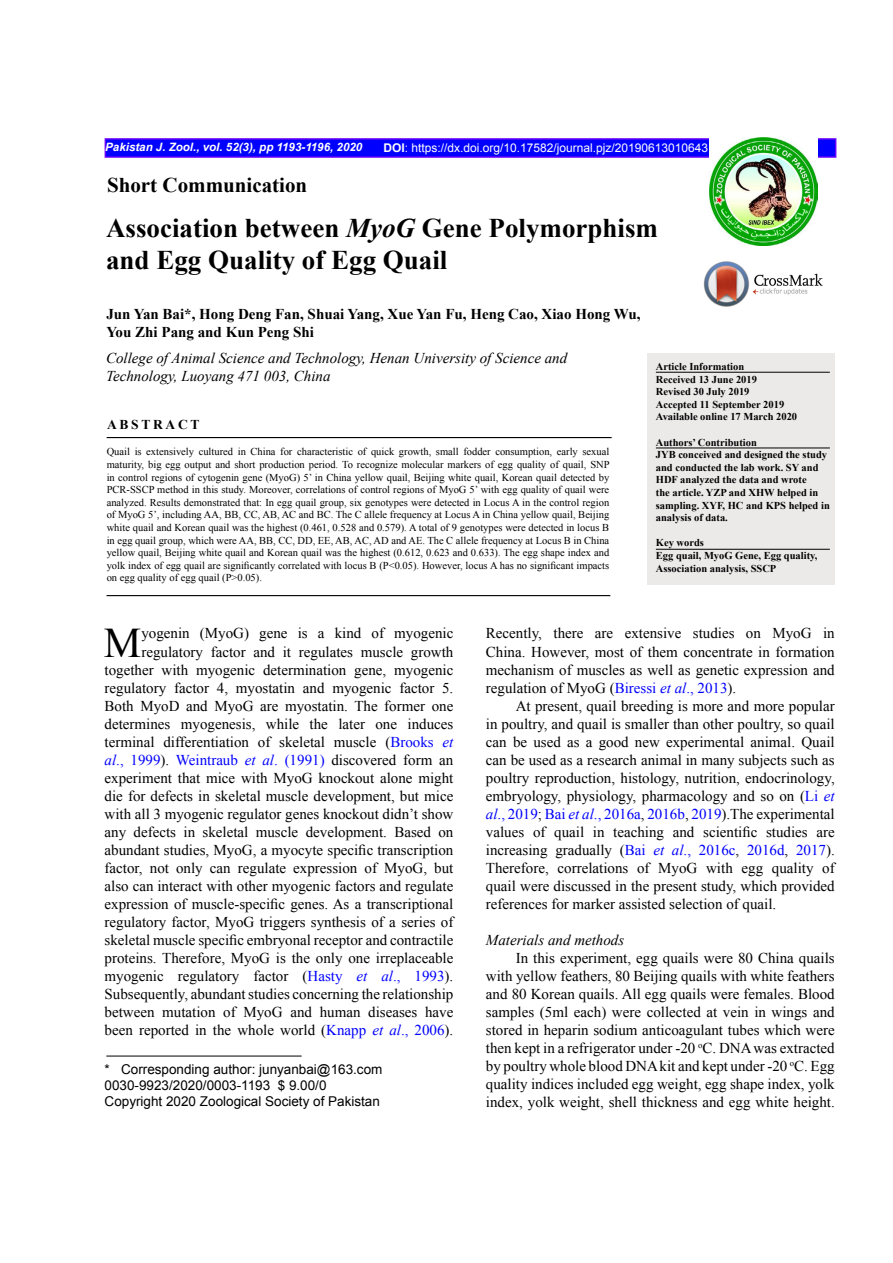
<style>
.page{position:relative;width:893px;height:1263px;background:#fff}
.page>*{position:absolute;margin:0;border:0;box-sizing:border-box;transform-origin:0 0}
.t1{font:42.15px "Times New Roman";color:#000}
.t2{font:700 27px/32.4px "Times New Roman";color:#000}
.t3{font:700 21px "Times New Roman";color:#000}
.t4{font:15px/18px "Times New Roman";color:#000;text-align:justify}
.t5{font:italic 15px/18px "Times New Roman";color:#000}
.t6{font:700 15px/18px "Times New Roman";color:#000}
.t7{font:13.5px/15.9px "Arial";color:#000}
.t8{font:700 13.5px "Times New Roman";letter-spacing:.2em;color:#000}
.t9{font:12px "Arial";color:#fff}
.t10{font:italic 700 11.55px "Arial";color:#fff}
.t11{font:10.5px/12.6px "Times New Roman";color:#000;text-align:justify}
.t12{font:700 10.5px/12.6px "Times New Roman";color:#000}
.s1{font-weight:700}
.s2{font-style:italic}
.s3{color:#00f}
.s4{font-style:italic;color:#00f}
</style>
<div class="page">
<img style="left:703px;top:261px;width:120px;height:45px">
<div style="left:105px;top:138px;width:731px;height:20px;background:#00f;border:2px solid #60f"></div>
<img style="left:709px;top:138px;width:108px;height:108px">
<div style="left:647px;top:353px;width:187px;height:231px;background:#ece9e9"></div>
<hr style="left:656px;top:448px;width:174px;height:1px;background:#000">
<hr style="left:107px;top:437px;width:505px;height:1px;background:#000">
<hr style="left:107px;top:595px;width:503px;height:1px;background:#000">
<hr style="left:656px;top:372px;width:174px;height:1px;background:#000">
<hr style="left:106px;top:1056px;width:196px;height:1px;background:#000">
<hr style="left:656px;top:549px;width:174px;height:1px;background:#000">
<p class="t10" style="left:105px;top:139px;width:259px">Pakistan J. Zool., vol. 52(3), pp 1193-1196, 2020</p>
<p class="t9" style="left:383px;top:140px;width:326px"><span class="s1">DOI</span>: https://dx.doi.org/10.17582/journal.pjz/20190613010643</p>
<h3 class="t3" style="left:107px;top:171px;width:202px">Short Communication</h3>
<h2 class="t2" style="left:106px;top:211px;width:553px">Association between <span class="s2">MyoG</span> Gene Polymorphism and Egg Quality of Egg Quail</h2>
<p class="t6" style="left:106px;top:305px;width:536px">Jun Yan Bai*, Hong Deng Fan, Shuai Yang, Xue Yan Fu, Heng Cao, Xiao Hong Wu,<br>You Zhi Pang and Kun Peng Shi</p>
<p class="t5" style="left:106px;top:349px;width:463px">College of Animal Science and Technology, Henan University of Science and<br>Technology, Luoyang 471 003, China</p>
<p class="t12" style="left:656px;top:360px;width:143px">Article Information<br>Received 13 June 2019<br>Revised 30 July 2019<br>Accepted 11 September 2019<br>Available online 17 March 2020</p>
<p class="t12" style="left:656px;top:435px;width:175px">Authors’ Contribution<br>JYB conceived and designed the study and conducted the lab work. SY and<br>HDF analyzed the data and wrote<br>the article. YZP and XHW helped in sampling. XYF, HC and KPS helped in analysis of data.</p>
<p class="t12" style="left:656px;top:536px;width:163px">Key words<br>Egg quail, MyoG Gene, Egg quality,<br>Association analysis, SSCP</p>
<p class="t8" style="left:107px;top:415px;width:94px">ABSTRACT</p>
<p class="t11" style="left:107px;top:445px;width:504px">Quail is extensively cultured in China for characteristic of quick growth, small fodder consumption, early sexual maturity, big egg output and short production period. To recognize molecular markers of egg quality of quail, SNP in control regions of cytogenin gene (MyoG) 5’ in China yellow quail, Beijing white quail, Korean quail detected by PCR-SSCP method in this study. Moreover, correlations of control regions of MyoG 5’ with egg quality of quail were analyzed. Results demonstrated that: In egg quail group, six genotypes were detected in Locus A in the control region of MyoG 5’, including AA, BB, CC, AB, AC and BC. The C allele frequency at Locus A in China yellow quail, Beijing white quail and Korean quail was the highest (0.461, 0.528 and 0.579). A total of 9 genotypes were detected in locus B in egg quail group, which were AA, BB, CC, DD, EE, AB, AC, AD and AE. The C allele frequency at Locus B in China yellow quail, Beijing white quail and Korean quail was the highest (0.612, 0.623 and 0.633). The egg shape index and yolk index of egg quail are significantly correlated with locus B (P&lt;0.05). However, locus A has no significant impacts on egg quality of egg quail (P&gt;0.05).</p>
<p class="t4" style="left:105px;top:624px;width:350px;text-align:right">yogenin (MyoG) gene is a kind of myogenic regulatory factor and it regulates muscle growth together with myogenic determination gene, myogenic regulatory factor 4, myostatin and myogenic factor 5.<br>Both MyoD and MyoG are myostatin. The former one determines myogenesis, while the later one induces terminal differentiation of skeletal muscle (<span class="s3">Brooks</span> <span class="s4">et al</span><span class="s3">., 1999</span>). <span class="s3">Weintraub</span> <span class="s4">et al</span><span class="s3">. (1991)</span> discovered form an experiment that mice with MyoG knockout alone might die for defects in skeletal muscle development, but mice with all 3 myogenic regulator genes knockout didn’t show any defects in skeletal muscle development. Based on abundant studies, MyoG, a myocyte specific transcription factor, not only can regulate expression of MyoG, but also can interact with other myogenic factors and regulate expression of muscle-specific genes. As a transcriptional regulatory factor, MyoG triggers synthesis of a series of skeletal muscle specific embryonal receptor and contractile proteins. Therefore, MyoG is the only one irreplaceable myogenic regulatory factor (<span class="s3">Hasty</span> <span class="s4">et al</span><span class="s3">., 1993</span>).<br>Subsequently, abundant studies concerning the relationship between mutation of MyoG and human diseases have been reported in the whole world (<span class="s3">Knapp</span> <span class="s4">et al</span><span class="s3">., 2006</span>).</p>
<p class="t7" style="left:105px;top:1061px;width:279px">* Corresponding author: junyanbai@163.com<br>0030-9923/2020/0003-1193 $ 9.00/0<br>Copyright 2020 Zoological Society of Pakistan</p>
<h1 class="t1" style="left:104px;top:614px;width:39px">M</h1>
<p class="t4" style="left:486px;top:624px;width:350px">Recently, there are extensive studies on MyoG in China. However, most of them concentrate in formation mechanism of muscles as well as genetic expression and regulation of MyoG (<span class="s3">Biressi</span> <span class="s4">et al</span><span class="s3">., 2013</span>).</p>
<p class="t4" style="left:486px;top:696px;width:350px;text-indent:30px">At present, quail breeding is more and more popular in poultry, and quail is smaller than other poultry, so quail can be used as a good new experimental animal. Quail can be used as a research animal in many subjects such as poultry reproduction, histology, nutrition, endocrinology, embryology, physiology, pharmacology and so on (<span class="s3">Li</span> <span class="s4">et al</span><span class="s3">., 2019</span>; <span class="s3">Bai</span> <span class="s4">et al</span><span class="s3">., 2016a</span>, <span class="s3">2016b</span>, <span class="s3">2019</span>).The experimental values of quail in teaching and scientific studies are increasing gradually (<span class="s3">Bai</span> <span class="s4">et al</span><span class="s3">., 2016c</span>, <span class="s3">2016d</span>, <span class="s3">2017</span>).<br>Therefore, correlations of MyoG with egg quality of quail were discussed in the present study, which provided references for marker assisted selection of quail.</p>
<p class="t5" style="left:486px;top:930px;width:140px">Materials and methods</p>
<p class="t4" style="left:486px;top:948px;width:350px;text-indent:30px">In this experiment, egg quails were 80 China quails with yellow feathers, 80 Beijing quails with white feathers and 80 Korean quails. All egg quails were females. Blood samples (5ml each) were collected at vein in wings and stored in heparin sodium anticoagulant tubes which were then kept in a refrigerator under -20 <sup>o</sup>C. DNA was extracted by poultry whole blood DNA kit and kept under -20 <sup>o</sup>C. Egg quality indices included egg weight, egg shape index, yolk index, yolk weight, shell thickness and egg white height.</p>
</div>
